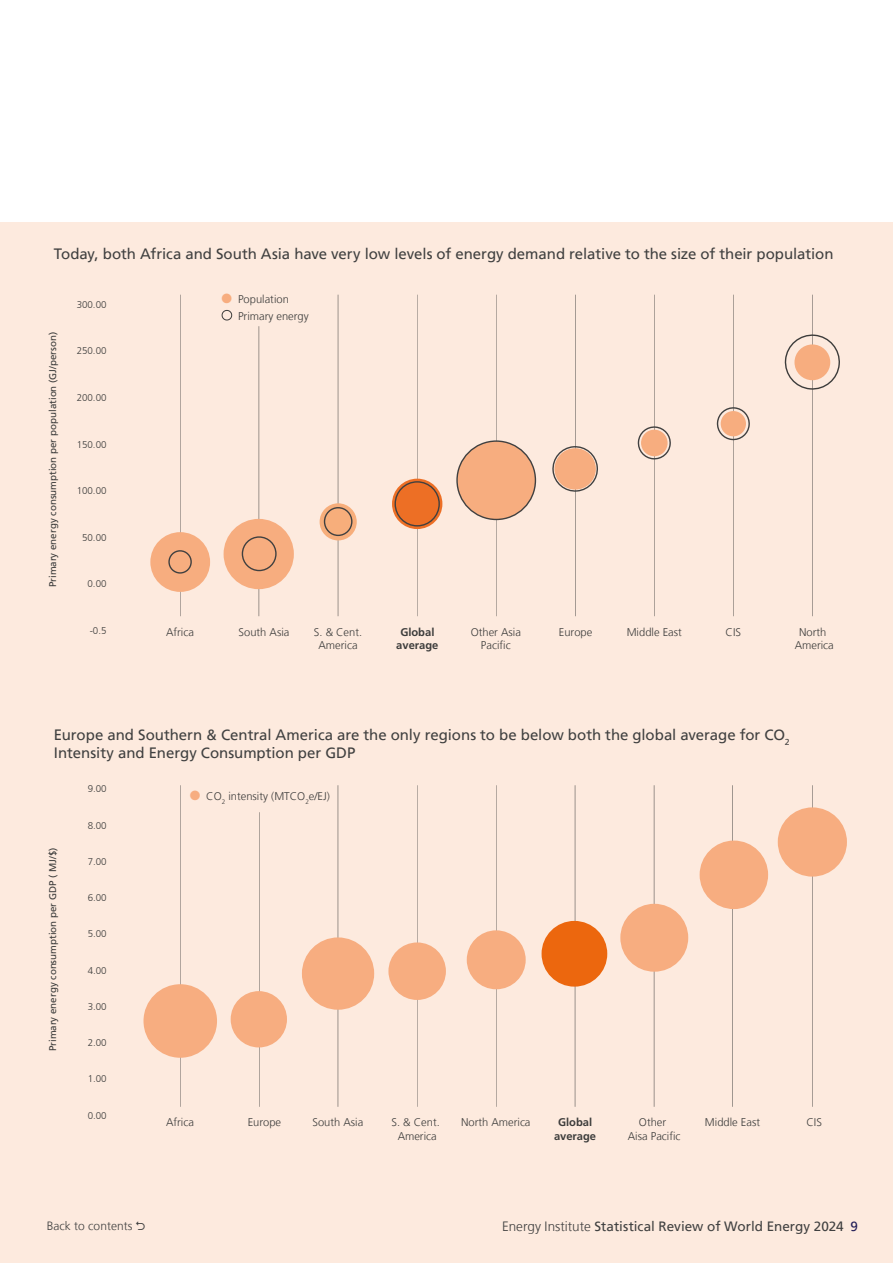
<style>
.page{position:relative;width:893px;height:1263px;background:#fff}
.page>*{position:absolute;margin:0;border:0;box-sizing:border-box;transform-origin:0 0}
.t1{font:15px/18px "Frutiger LT";letter-spacing:-.005em;color:#404040}
.t2{font:13.5px "Frutiger LT";color:#404040}
.t3{font:300 12px "Frutiger LT";color:#404040}
.t4{font:300 11.1px/13.4px "Frutiger LT";color:#3c3c3b;text-align:center}
.t5{font:700 11.1px/13.4px "Frutiger LT Pro";color:#3c3c3b;text-align:center}
.t6{font:300 11.1px "Frutiger LT";color:#3d3c3b}
.t7{font:9.75px "Frutiger LT";color:#3c3c3b}
.t8{font:300 9.75px "Frutiger LT";color:#3c3c3b}
.s1{color:#f7ad7f}
.s2{color:#f7ad80}
.s3{font-weight:300}
.s4{color:#231f58}
</style>
<div class="page">
<div style="left:0;top:222px;width:893px;height:1041px;background:#fdeade"></div>
<hr style="left:733px;top:295px;width:1px;height:321px;background:#3c3c3b">
<hr style="left:654px;top:295px;width:1px;height:321px;background:#3c3c3b">
<hr style="left:575px;top:295px;width:1px;height:321px;background:#3c3c3b">
<hr style="left:496px;top:295px;width:1px;height:321px;background:#3c3c3b">
<hr style="left:417px;top:295px;width:1px;height:321px;background:#3c3c3b">
<hr style="left:338px;top:295px;width:1px;height:321px;background:#3c3c3b">
<hr style="left:259px;top:326px;width:1px;height:290px;background:#3c3c3b">
<hr style="left:180px;top:295px;width:1px;height:321px;background:#3c3c3b">
<hr style="left:812px;top:295px;width:1px;height:321px;background:#3c3c3b">
<svg style="left:221px;top:310px;width:11px;height:11px"></svg>
<div style="left:457px;top:441px;width:78px;height:78px;background:#f7ad7f;border-radius:50%"></div>
<div style="left:456px;top:440px;width:80px;height:80px;border:1px solid #404040;border-radius:50%"></div>
<div style="left:392px;top:479px;width:50px;height:50px;background:#ed6f25;border-radius:50%"></div>
<div style="left:395px;top:481px;width:45px;height:45px;border:1px solid #404040;border-radius:50%"></div>
<svg style="left:552px;top:444px;width:46px;height:49px"></svg>
<div style="left:554px;top:448px;width:42px;height:42px;background:#f7ad7f;border-radius:50%"></div>
<svg style="left:638px;top:426px;width:33px;height:33px"></svg>
<div style="left:641px;top:430px;width:27px;height:26px;background:#f7ad7f;border-radius:50%"></div>
<svg style="left:717px;top:407px;width:33px;height:33px"></svg>
<div style="left:721px;top:411px;width:25px;height:25px;background:#f7ad7f;border-radius:50%"></div>
<svg style="left:784px;top:334px;width:56px;height:56px"></svg>
<div style="left:794px;top:344px;width:36px;height:36px;background:#f7ad7f;border-radius:50%"></div>
<svg style="left:320px;top:503px;width:37px;height:37px"></svg>
<div style="left:324px;top:507px;width:28px;height:29px;border:1px solid #404040;border-radius:50%"></div>
<div style="left:224px;top:519px;width:70px;height:70px;background:#f7ad7f;border-radius:35px"></div>
<div style="left:242px;top:536px;width:35px;height:35px;border:1px solid #404040;border-radius:50%"></div>
<div style="left:150px;top:532px;width:60px;height:60px;background:#f7ad7f;border-radius:30px"></div>
<div style="left:168px;top:550px;width:24px;height:24px;border:1px solid #404040;border-radius:50%"></div>
<hr style="left:732px;top:785px;width:1px;height:322px;background:#3c3c3b">
<hr style="left:654px;top:785px;width:1px;height:322px;background:#3c3c3b">
<hr style="left:575px;top:785px;width:1px;height:322px;background:#3c3c3b">
<hr style="left:496px;top:785px;width:1px;height:322px;background:#3c3c3b">
<hr style="left:417px;top:785px;width:1px;height:322px;background:#3c3c3b">
<hr style="left:338px;top:785px;width:1px;height:322px;background:#3c3c3b">
<hr style="left:259px;top:812px;width:1px;height:295px;background:#3c3c3b">
<hr style="left:180px;top:785px;width:1px;height:322px;background:#3c3c3b">
<hr style="left:812px;top:785px;width:1px;height:322px;background:#3c3c3b">
<div style="left:302px;top:937px;width:72px;height:73px;background:#f7ad80;border-radius:50%"></div>
<div style="left:542px;top:921px;width:65px;height:66px;background:#ec670e;border-radius:50%"></div>
<div style="left:467px;top:930px;width:59px;height:59px;background:#f7ad80;border-radius:50%"></div>
<div style="left:620px;top:904px;width:68px;height:68px;background:#f7ad80;border-radius:50%"></div>
<div style="left:700px;top:840px;width:68px;height:69px;background:#f7ad80;border-radius:50%"></div>
<div style="left:778px;top:807px;width:69px;height:69px;background:#f7ad80;border-radius:50%"></div>
<div style="left:388px;top:942px;width:58px;height:58px;background:#f7ad80;border-radius:29px"></div>
<div style="left:231px;top:991px;width:56px;height:56px;background:#f7ad80;border-radius:28px"></div>
<div style="left:143px;top:984px;width:74px;height:74px;background:#f7ad80;border-radius:37px"></div>
<p class="t1" style="left:54px;top:244px;width:781px">Today, both Africa and South Asia have very low levels of energy demand relative to the size of their population</p>
<p class="t7" style="left:47px;top:587px;width:257px;rotate:-90deg">Primary energy consumption per population (GJ/person)</p>
<p class="t8" style="left:77px;top:299px;width:31px">300.00</p>
<p class="t8" style="left:77px;top:345px;width:31px">250.00</p>
<p class="t8" style="left:77px;top:392px;width:31px">200.00</p>
<p class="t8" style="left:77px;top:439px;width:31px">150.00</p>
<p class="t8" style="left:77px;top:485px;width:31px">100.00</p>
<p class="t8" style="left:82px;top:532px;width:26px">50.00</p>
<p class="t8" style="left:88px;top:579px;width:21px">0.00</p>
<p class="t8" style="left:90px;top:625px;width:18px">-0.5</p>
<p class="t4" style="left:238px;top:291px;width:72px;line-height:16.8px;text-align:left;text-indent:-16px"><span class="s1">●</span> Population<br>Primary energy</p>
<p class="t4" style="left:166px;top:625px;width:29px">Africa</p>
<p class="t4" style="left:239px;top:625px;width:52px">South Asia</p>
<p class="t4" style="left:314px;top:625px;width:50px">S. &amp; Cent.<br>America</p>
<p class="t4" style="left:471px;top:625px;width:52px">Other Asia<br>Pacific</p>
<p class="t5" style="left:396px;top:625px;width:44px">Global average</p>
<p class="t4" style="left:559px;top:625px;width:35px">Europe</p>
<p class="t4" style="left:627px;top:625px;width:57px">Middle East</p>
<p class="t4" style="left:726px;top:625px;width:17px">CIS</p>
<p class="t4" style="left:795px;top:625px;width:41px">North<br>America</p>
<p class="t1" style="left:54px;top:726px;width:737px">Europe and Southern &amp; Central America are the only regions to be below both the global average for CO<sub>2<br></sub>Intensity and Energy Consumption per GDP</p>
<p class="t7" style="left:47px;top:1051px;width:206px;rotate:-90deg">Primary energy consumption per GDP ( MJ/$)</p>
<p class="t8" style="left:88px;top:783px;width:21px">9.00</p>
<p class="t8" style="left:88px;top:820px;width:21px">8.00</p>
<p class="t8" style="left:88px;top:856px;width:21px">7.00</p>
<p class="t8" style="left:88px;top:892px;width:21px">6.00</p>
<p class="t8" style="left:88px;top:928px;width:21px">5.00</p>
<p class="t8" style="left:88px;top:965px;width:21px">4.00</p>
<p class="t8" style="left:88px;top:1001px;width:21px">3.00</p>
<p class="t8" style="left:88px;top:1037px;width:21px">2.00</p>
<p class="t8" style="left:88px;top:1073px;width:21px">1.00</p>
<p class="t8" style="left:88px;top:1110px;width:21px">0.00</p>
<p class="t6" style="left:190px;top:790px;width:142px"><span class="s2">●</span> CO<sub>2</sub> intensity (MTCO<sub>2</sub>e/EJ)</p>
<p class="t4" style="left:166px;top:1116px;width:29px">Africa</p>
<p class="t4" style="left:248px;top:1116px;width:35px">Europe</p>
<p class="t4" style="left:312px;top:1116px;width:52px">South Asia</p>
<p class="t4" style="left:391px;top:1116px;width:50px">S. &amp; Cent.<br>America</p>
<p class="t4" style="left:461px;top:1116px;width:71px">North America</p>
<p class="t5" style="left:554px;top:1116px;width:44px">Global average</p>
<p class="t4" style="left:628px;top:1116px;width:54px">Other<br>Aisa Pacific</p>
<p class="t4" style="left:705px;top:1116px;width:57px">Middle East</p>
<p class="t4" style="left:806px;top:1116px;width:17px">CIS</p>
<p class="t3" style="left:47px;top:1219px;width:87px">Back to contents</p>
<p class="t2" style="left:502px;top:1218px;width:357px"><span class="s3">Energy Institute</span> Statistical Review of World Energy 2024 <span class="s4">9</span></p>
</div>
